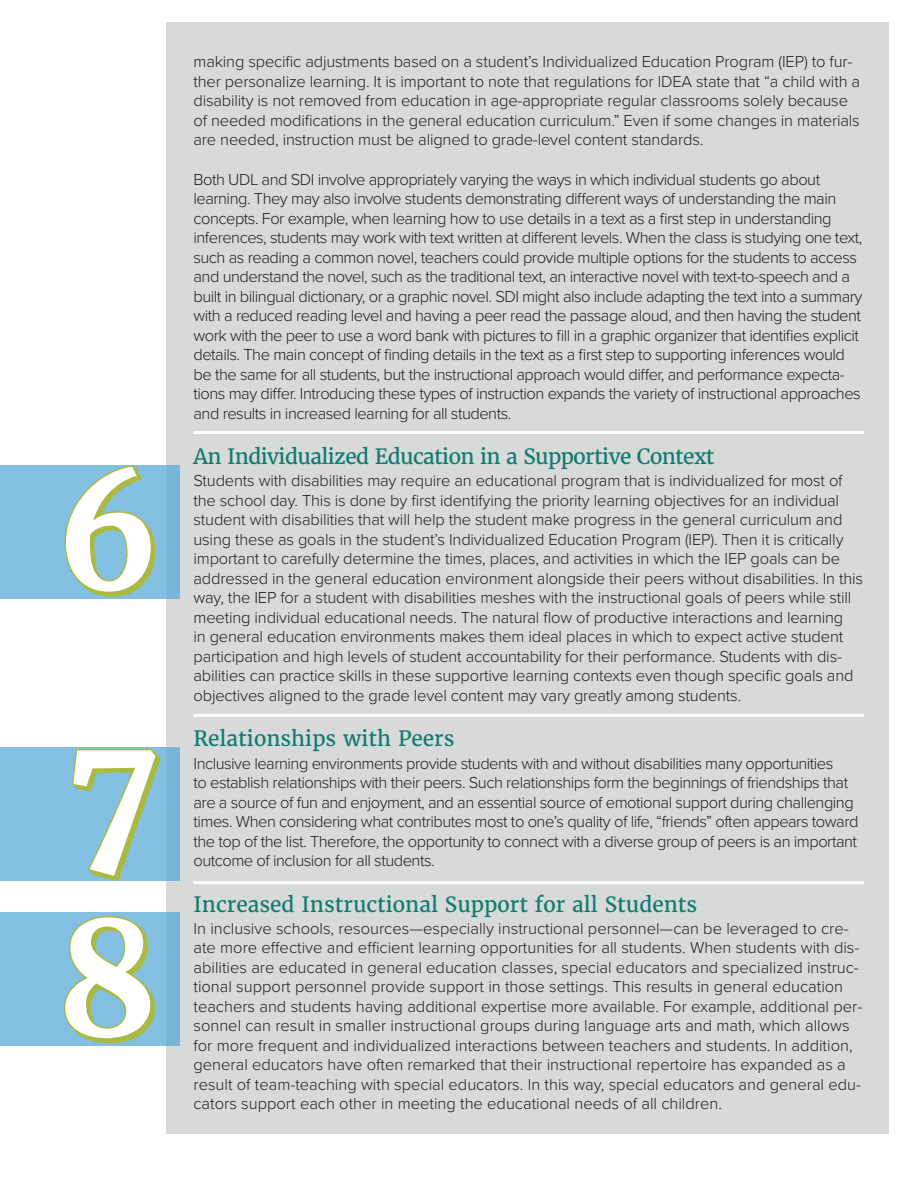
<style>
.page{position:relative;width:918px;height:1188px;background:#fff}
.page>*{position:absolute;margin:0;border:0;box-sizing:border-box;transform-origin:0 0}
.t1{font:700 156px "Merriweather";color:#fff}
.t2{font:21px "Merriweather";color:#0f7b6f}
.t3{font:21px "Merriweather";letter-spacing:-.03em;color:#0f7b6f}
.basic{font:300 16.5px/19.5px "Proxima Nova";letter-spacing:-.01em;color:#231f20}
.basic-2{font:300 16.5px/19.5px "Proxima Nova";letter-spacing:-.03em;color:#231f20}
</style>
<div class="page">
<div style="left:166px;top:23px;width:724px;height:1111px;background:#d8d9d9"></div>
<hr style="left:194px;top:714px;width:670px;height:3px;background:#fff">
<div style="left:0;top:465px;width:180px;height:133px;background:#83bfe1"></div>
<svg style="left:64px;top:465px;width:90px;height:130px"></svg>
<hr style="left:194px;top:431px;width:670px;height:3px;background:#fff">
<div style="left:0;top:747px;width:180px;height:133px;background:#83bfe1"></div>
<div style="left:75px;top:752px;width:86px;height:129px;background:#83bfe1"></div>
<svg style="left:71px;top:748px;width:88px;height:132px"></svg>
<hr style="left:194px;top:881px;width:670px;height:3px;background:#fff">
<div style="left:0;top:912px;width:180px;height:133px;background:#83bfe1"></div>
<svg style="left:91px;top:997px;width:64px;height:46px"></svg>
<svg style="left:63px;top:916px;width:90px;height:125px"></svg>
<p class="t1" style="left:57px;top:434px;width:104px">6</p>
<p class="t1" style="left:67px;top:692px;width:94px">7</p>
<p class="t1" style="left:56px;top:881px;width:105px">8</p>
<p class="basic" style="left:194px;top:52px;width:668px">making specific adjustments based on a student’s Individualized Education Program (IEP) to fur&shy;ther personalize learning. It is important to note that regulations for IDEA state that “a child with a disability is not removed from education in age-appropriate regular classrooms solely because of needed modifications in the general education curriculum.” Even if some changes in materials are needed, instruction must be aligned to grade-level content standards.</p>
<p class="basic-2" style="left:194px;top:170px;width:671px">Both UDL and SDI involve appropriately varying the ways in which individual students go about learning. They may also involve students demonstrating different ways of understanding the main concepts. For example, when learning how to use details in a text as a first step in understanding inferences, students may work with text written at different levels. When the class is studying one text, such as reading a common novel, teachers could provide multiple options for the students to access and understand the novel, such as the traditional text, an interactive novel with text-to-speech and a built in bilingual dictionary, or a graphic novel. SDI might also include adapting the text into a summary with a reduced reading level and having a peer read the passage aloud, and then having the student work with the peer to use a word bank with pictures to fill in a graphic organizer that identifies explicit details. The main concept of finding details in the text as a first step to supporting inferences would be the same for all students, but the instructional approach would differ, and performance expecta&shy;tions may differ. Introducing these types of instruction expands the variety of instructional approaches and results in increased learning for all students.</p>
<p class="t3" style="left:194px;top:444px;width:523px">An Individualized Education in a Supportive Context</p>
<p class="basic" style="left:194px;top:471px;width:671px">Students with disabilities may require an educational program that is individualized for most of the school day. This is done by first identifying the priority learning objectives for an individual student with disabilities that will help the student make progress in the general curriculum and using these as goals in the student’s Individualized Education Program (IEP). Then it is critically important to carefully determine the times, places, and activities in which the IEP goals can be addressed in the general education environment alongside their peers without disabilities. In this way, the IEP for a student with disabilities meshes with the instructional goals of peers while still meeting individual educational needs. The natural flow of productive interactions and learning<br>in general education environments makes them ideal places in which to expect active student participation and high levels of student accountability for their performance. Students with dis&shy;abilities can practice skills in these supportive learning contexts even though specific goals and objectives aligned to the grade level content may vary greatly among students.</p>
<p class="t2" style="left:194px;top:726px;width:263px">Relationships with Peers</p>
<p class="basic-2" style="left:194px;top:754px;width:666px">Inclusive learning environments provide students with and without disabilities many opportunities<br>to establish relationships with their peers. Such relationships form the beginnings of friendships that are a source of fun and enjoyment, and an essential source of emotional support during challenging times. When considering what contributes most to one’s quality of life, “friends” often appears toward the top of the list. Therefore, the opportunity to connect with a diverse group of peers is an important outcome of inclusion for all students.</p>
<p class="t2" style="left:194px;top:891px;width:505px">Increased Instructional Support for all Students</p>
<p class="basic" style="left:194px;top:919px;width:670px">In inclusive schools, resources—especially instructional personnel—can be leveraged to cre&shy;ate more effective and efficient learning opportunities for all students. When students with dis&shy;abilities are educated in general education classes, special educators and specialized instruc&shy;tional support personnel provide support in those settings. This results in general education teachers and students having additional expertise more available. For example, additional per&shy;sonnel can result in smaller instructional groups during language arts and math, which allows for more frequent and individualized interactions between teachers and students. In addition, general educators have often remarked that their instructional repertoire has expanded as a result of team-teaching with special educators. In this way, special educators and general edu&shy;cators support each other in meeting the educational needs of all children.</p>
</div>
